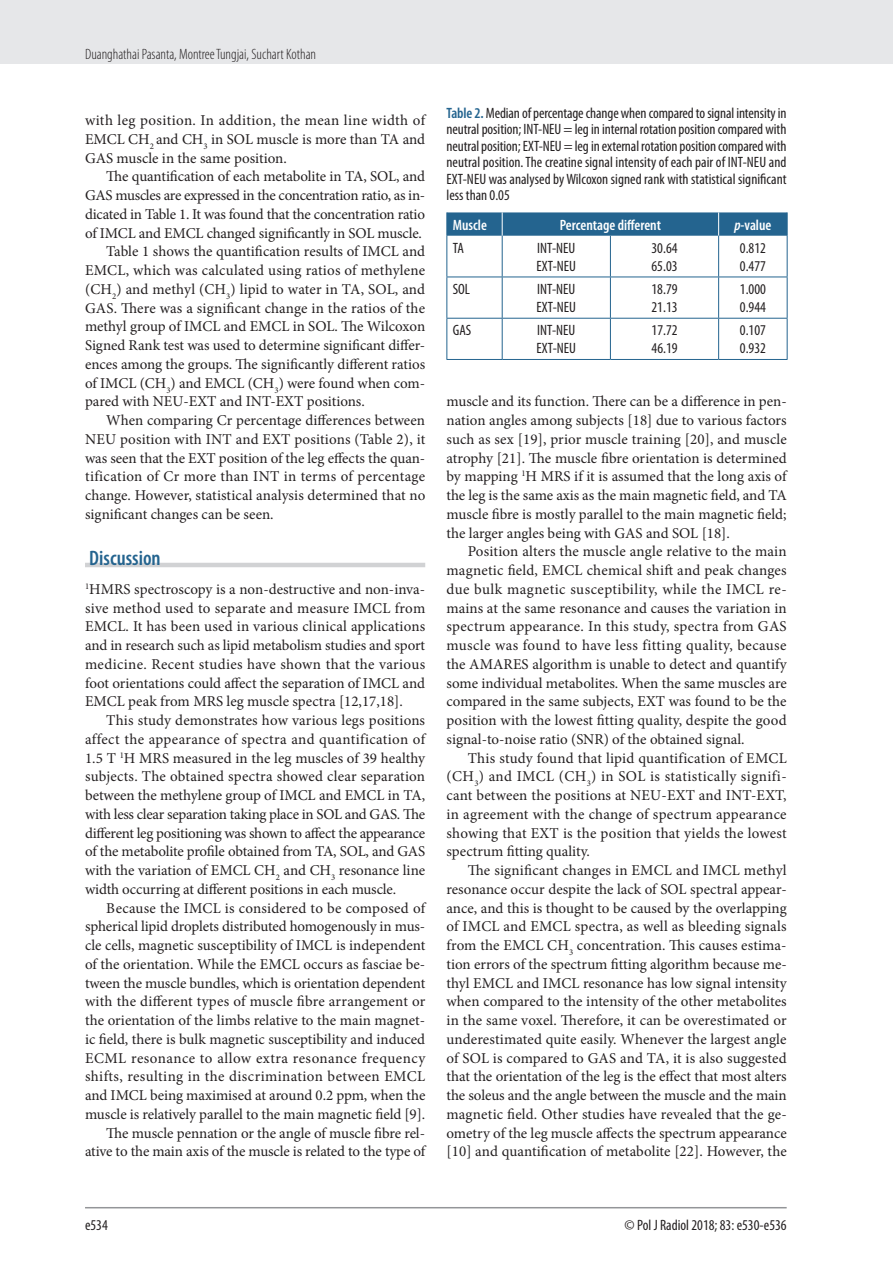
<style>
.page{position:relative;width:893px;height:1263px;background:#fff}
.page>*{position:absolute;margin:0;border:0;box-sizing:border-box;transform-origin:0 0}
.t1{font:600 condensed 21px "Myriad Pro";color:#24648f}
.t2{font:15px/18.8px "Minion Pro";color:#231f20;text-align:justify}
.t3{font:condensed 15px/18px "Myriad Pro";color:#231f20}
.t4{font:15px "Minion Pro";letter-spacing:-.02em;color:#231f20}
.t5{font:300 condensed 15px "Myriad Pro";color:#231f20}
.t6{font:15px "Minion Pro";letter-spacing:.02em;color:#231f20}
.t7{font:600 condensed 15px "Myriad Pro";color:#fff}
.s1{font-weight:600;color:#24648f}
.s2{font-style:italic}
</style>
<div class="page">
<div style="left:0;top:0;width:893px;height:64px;background:#e6e7e9"></div>
<hr style="left:85px;top:1207px;width:702px;height:1px;background:#939598">
<hr style="left:85px;top:563px;width:340px;height:4px;background:#d1d2d4">
<hr style="left:502px;top:236px;width:1px;height:41px;background:#24648f">
<hr style="left:610px;top:236px;width:1px;height:41px;background:#24648f">
<hr style="left:718px;top:236px;width:1px;height:41px;background:#24648f">
<hr style="left:446px;top:277px;width:56px;height:1px;background:#24648f">
<hr style="left:502px;top:277px;width:108px;height:1px;background:#24648f">
<hr style="left:502px;top:277px;width:1px;height:41px;background:#24648f">
<hr style="left:610px;top:277px;width:109px;height:1px;background:#24648f">
<hr style="left:610px;top:277px;width:1px;height:41px;background:#24648f">
<hr style="left:719px;top:277px;width:68px;height:1px;background:#24648f">
<hr style="left:718px;top:277px;width:1px;height:41px;background:#24648f">
<hr style="left:446px;top:318px;width:56px;height:1px;background:#24648f">
<hr style="left:502px;top:318px;width:108px;height:1px;background:#24648f">
<hr style="left:502px;top:319px;width:1px;height:40px;background:#24648f">
<hr style="left:610px;top:318px;width:109px;height:1px;background:#24648f">
<hr style="left:610px;top:319px;width:1px;height:40px;background:#24648f">
<hr style="left:719px;top:318px;width:68px;height:1px;background:#24648f">
<hr style="left:718px;top:319px;width:1px;height:40px;background:#24648f">
<svg style="left:446px;top:212px;width:342px;height:24px;background:#2d6a93"></svg>
<hr style="left:446px;top:236px;width:1px;height:41px;background:#24648f">
<hr style="left:787px;top:236px;width:1px;height:41px;background:#24648f">
<hr style="left:446px;top:277px;width:1px;height:41px;background:#24648f">
<hr style="left:787px;top:277px;width:1px;height:41px;background:#24648f">
<hr style="left:446px;top:319px;width:1px;height:40px;background:#24648f">
<hr style="left:787px;top:319px;width:1px;height:40px;background:#24648f">
<hr style="left:446px;top:359px;width:56px;height:1px;background:#24648f">
<hr style="left:502px;top:359px;width:108px;height:1px;background:#24648f">
<hr style="left:610px;top:359px;width:109px;height:1px;background:#24648f">
<hr style="left:719px;top:359px;width:68px;height:1px;background:#24648f">
<p class="t5" style="left:85px;top:45px;width:233px">Duanghathai Pasanta, Montree Tungjai, Suchart Kothan</p>
<p class="t2" style="left:85px;top:111px;width:342px">with leg position. In addition, the mean line width of EMCL CH<sub>2</sub> and CH<sub>3</sub> in SOL muscle is more than TA and GAS muscle in the same position.</p>
<p class="t2" style="left:106px;top:167px;width:320px">The quantification of each metabolite in TA, SOL, and</p>
<p class="t4" style="left:85px;top:185px;width:342px">GAS muscles are expressed in the concentration ratio, as in-</p>
<p class="t2" style="left:85px;top:205px;width:341px">dicated in Table 1. It was found that the concentration ratio</p>
<p class="t2" style="left:85px;top:223px;width:338px">of IMCL and EMCL changed significantly in SOL muscle.</p>
<p class="t2" style="left:106px;top:242px;width:320px">Table 1 shows the quantification results of IMCL and</p>
<p class="t2" style="left:85px;top:261px;width:342px">EMCL, which was calculated using ratios of methylene</p>
<p class="t2" style="left:85px;top:280px;width:342px">(CH<sub>2</sub>) and methyl (CH<sub>3</sub>) lipid to water in TA, SOL, and</p>
<p class="t2" style="left:85px;top:298px;width:342px">GAS. There was a significant change in the ratios of the</p>
<p class="t2" style="left:85px;top:317px;width:342px">methyl group of IMCL and EMCL in SOL. The Wilcoxon</p>
<p class="t2" style="left:85px;top:336px;width:342px">Signed Rank test was used to determine significant differ-</p>
<p class="t2" style="left:85px;top:355px;width:342px">ences among the groups. The significantly different ratios</p>
<p class="t2" style="left:85px;top:373px;width:342px">of IMCL (CH<sub>3</sub>) and EMCL (CH<sub>3</sub>) were found when com-</p>
<p class="t2" style="left:85px;top:392px;width:281px">pared with NEU-EXT and INT-EXT positions.</p>
<p class="t2" style="left:106px;top:411px;width:320px">When comparing Cr percentage differences between</p>
<p class="t2" style="left:85px;top:430px;width:342px">NEU position with INT and EXT positions (Table 2), it</p>
<p class="t2" style="left:85px;top:448px;width:342px">was seen that the EXT position of the leg effects the quan-</p>
<p class="t6" style="left:85px;top:466px;width:342px">tification of Cr more than INT in terms of percentage</p>
<p class="t2" style="left:85px;top:486px;width:342px">change. However, statistical analysis determined that no</p>
<p class="t2" style="left:85px;top:505px;width:190px">significant changes can be seen.</p>
<h1 class="t1" style="left:89px;top:545px;width:73px">Discussion</h1>
<p class="t2" style="left:85px;top:580px;width:342px"><sup>1</sup>HMRS spectroscopy is a non-destructive and non-inva&shy;sive method used to separate and measure IMCL from EMCL. It has been used in various clinical applications and in research such as lipid metabolism studies and sport medicine. Recent studies have shown that the various foot orientations could affect the separation of IMCL and EMCL peak from MRS leg muscle spectra [12,17,18].</p>
<p class="t2" style="left:85px;top:711px;width:342px;text-indent:21px">This study demonstrates how various legs positions affect the appearance of spectra and quantification of 1.5 T <sup>1</sup>H MRS measured in the leg muscles of 39 healthy subjects. The obtained spectra showed clear separation between the methylene group of IMCL and EMCL in TA, with less clear separation taking place in SOL and GAS. The different leg positioning was shown to affect the appearance of the metabolite profile obtained from TA, SOL, and GAS with the variation of EMCL CH<sub>2</sub> and CH<sub>3</sub> resonance line width occurring at different positions in each muscle.</p>
<p class="t2" style="left:85px;top:898px;width:342px;text-align:right">Because the IMCL is considered to be composed of spherical lipid droplets distributed homogenously in mus&shy;cle cells, magnetic susceptibility of IMCL is independent of the orientation. While the EMCL occurs as fasciae be&shy;tween the muscle bundles, which is orientation dependent with the different types of muscle fibre arrangement or the orientation of the limbs relative to the main magnet&shy;ic field, there is bulk magnetic susceptibility and induced ECML resonance to allow extra resonance frequency shifts, resulting in the discrimination between EMCL and IMCL being maximised at around 0.2 ppm, when the muscle is relatively parallel to the main magnetic field [9].<br>The muscle pennation or the angle of muscle fibre rel&shy;ative to the main axis of the muscle is related to the type of</p>
<p class="t3" style="left:446px;top:104px;width:342px;line-height:16.5px;text-align:justify"><span class="s1">Table 2.</span> Median of percentage change when compared to signal intensity in neutral position; INT-NEU = leg in internal rotation position compared with neutral position; EXT-NEU = leg in external rotation position compared with neutral position. The creatine signal intensity of each pair of INT-NEU and EXT-NEU was analysed by Wilcoxon signed rank with statistical significant less than 0.05</p>
<p class="t7" style="left:453px;top:215px;width:36px">Muscle</p>
<p class="t7" style="left:560px;top:215px;width:103px">Percentage different</p>
<p class="t7" style="left:734px;top:215px;width:39px"><span class="s2">p</span>-value</p>
<p class="t3" style="left:453px;top:239px;width:13px">TA</p>
<p class="t3" style="left:537px;top:239px;width:41px">INT-NEU<br>EXT-NEU</p>
<p class="t3" style="left:651px;top:239px;width:28px">30.64<br>65.03</p>
<p class="t3" style="left:740px;top:239px;width:28px">0.812<br>0.477</p>
<p class="t3" style="left:453px;top:280px;width:19px">SOL</p>
<p class="t3" style="left:537px;top:280px;width:41px">INT-NEU<br>EXT-NEU</p>
<p class="t3" style="left:651px;top:280px;width:28px">18.79<br>21.13</p>
<p class="t3" style="left:740px;top:280px;width:28px">1.000<br>0.944</p>
<p class="t3" style="left:453px;top:321px;width:20px">GAS</p>
<p class="t3" style="left:537px;top:321px;width:41px">INT-NEU<br>EXT-NEU</p>
<p class="t3" style="left:652px;top:321px;width:28px">17.72<br>46.19</p>
<p class="t3" style="left:740px;top:321px;width:28px">0.107<br>0.932</p>
<p class="t2" style="left:446px;top:392px;width:342px">muscle and its function. There can be a difference in pen&shy;nation angles among subjects [18] due to various factors such as sex [19], prior muscle training [20], and muscle atrophy [21]. The muscle fibre orientation is determined by mapping <sup>1</sup>H MRS if it is assumed that the long axis of the leg is the same axis as the main magnetic field, and TA muscle fibre is mostly parallel to the main magnetic field; the larger angles being with GAS and SOL [18].</p>
<p class="t2" style="left:446px;top:542px;width:342px;text-indent:21px">Position alters the muscle angle relative to the main magnetic field, EMCL chemical shift and peak changes due bulk magnetic susceptibility, while the IMCL re&shy;mains at the same resonance and causes the variation in spectrum appearance. In this study, spectra from GAS muscle was found to have less fitting quality, because the AMARES algorithm is unable to detect and quantify some individual metabolites. When the same muscles are compared in the same subjects, EXT was found to be the position with the lowest fitting quality, despite the good signal-to-noise ratio (SNR) of the obtained signal.</p>
<p class="t2" style="left:446px;top:748px;width:342px;text-indent:21px">This study found that lipid quantification of EMCL (CH<sub>3</sub>) and IMCL (CH<sub>3</sub>) in SOL is statistically signifi&shy;cant between the positions at NEU-EXT and INT-EXT, in agreement with the change of spectrum appearance showing that EXT is the position that yields the lowest spectrum fitting quality.</p>
<p class="t2" style="left:446px;top:861px;width:342px;text-indent:21px">The significant changes in EMCL and IMCL methyl resonance occur despite the lack of SOL spectral appear&shy;ance, and this is thought to be caused by the overlapping of IMCL and EMCL spectra, as well as bleeding signals from the EMCL CH<sub>3</sub> concentration. This causes estima&shy;tion errors of the spectrum fitting algorithm because me&shy;thyl EMCL and IMCL resonance has low signal intensity when compared to the intensity of the other metabolites in the same voxel. Therefore, it can be overestimated or underestimated quite easily. Whenever the largest angle of SOL is compared to GAS and TA, it is also suggested that the orientation of the leg is the effect that most alters the soleus and the angle between the muscle and the main magnetic field. Other studies have revealed that the ge&shy;ometry of the leg muscle affects the spectrum appearance [10] and quantification of metabolite [22]. However, the</p>
<p class="t3" style="left:85px;top:1216px;width:24px">e534</p>
<p class="t3" style="left:625px;top:1216px;width:164px">© Pol J Radiol 2018; 83: e530-e536</p>
</div>
